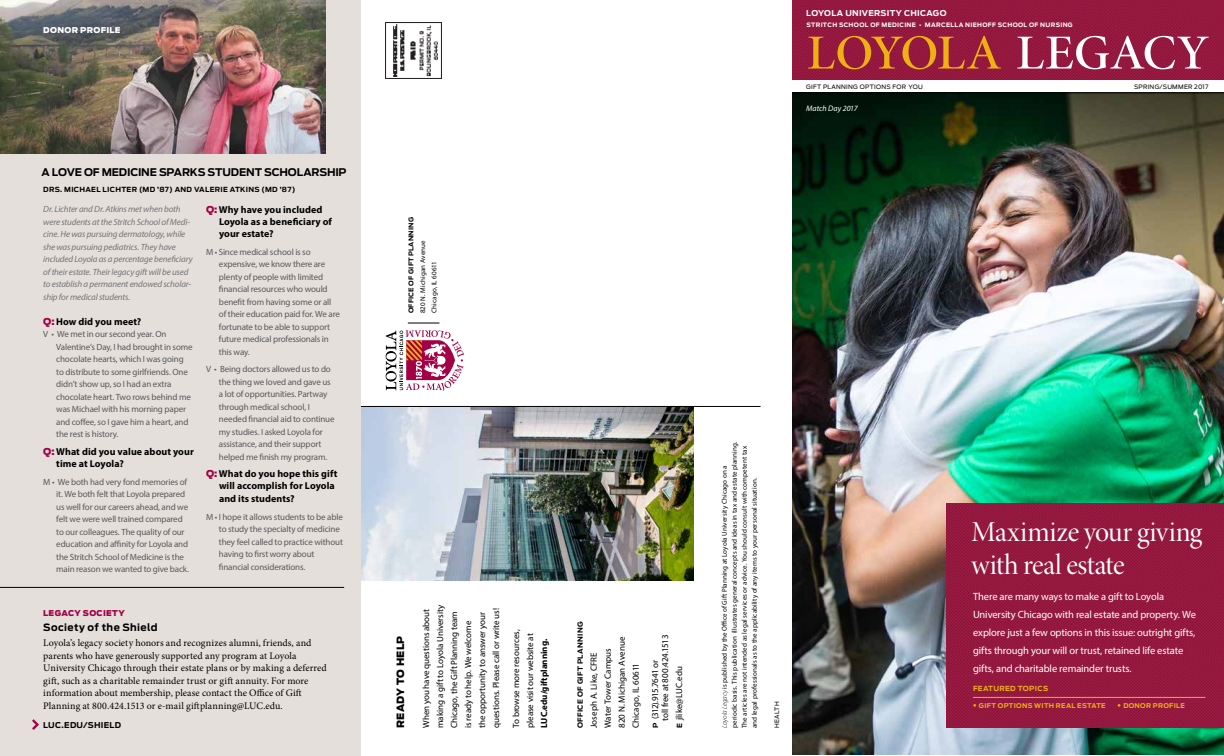
<style>
.page{position:relative;width:1224px;height:756px;background:#fff}
.page>*{position:absolute;margin:0;border:0;box-sizing:border-box;transform-origin:0 0}
.t1{font:71px "Minion Pro Disp";letter-spacing:-.02em;color:#eeb111}
.t2{font:29px/33px "Minion Pro Disp";letter-spacing:-.005em;color:#fff}
.t3{font:10.5px/18px "Myriad Pro";letter-spacing:-.015em;color:#fff}
.t4{font:700 10.5px "Antenna";letter-spacing:-.015em;color:#000}
.t5{font:10px/12.5px "Minion Pro";letter-spacing:.005em;color:#000}
.t6{font:700 10px/12px "Myriad Pro";letter-spacing:.005em;color:#000}
.t7{font:700 10px "Antenna";letter-spacing:.035em;color:#000}
.t8{font:900 10px "Antenna";letter-spacing:.03em;color:#000}
.t9{font:9px/12.5px "Myriad Pro";letter-spacing:-.02em;color:#58595b}
.t10{font:9px/14px "Myriad Pro";letter-spacing:-.005em;color:#000}
.t11{font:italic 9px/12.5px "Myriad Pro";letter-spacing:-.015em;color:#737577}
.t12{font:9px/10px "Myriad Pro";letter-spacing:-.025em;color:#000}
.t13{font:700 9px "Myriad Pro";color:#000}
.t14{font:700 8px "Antenna";letter-spacing:.03em;color:#fff}
.t15{font:700 8px "Antenna";letter-spacing:.035em;color:#000}
.t16{font:900 8px "Antenna";letter-spacing:.035em;color:#a30046}
.t17{font:900 8px "Antenna";letter-spacing:.04em;color:#fff}
.t18{font:italic 8px "Myriad Pro";letter-spacing:.005em;color:#fff}
.t19{font:7px/10px "Myriad Pro";letter-spacing:.01em;color:#000}
.t20{font:700 7px "Antenna";letter-spacing:.04em;color:#000}
.t21{font:700 7px "Antenna";letter-spacing:.04em;color:#eeb111}
.t22{font:700 6.5px "Antenna";letter-spacing:.045em;color:#eeb111}
.t23{font:700 6.5px "Antenna";letter-spacing:.02em;color:#000}
.t24{font:700 6px "Antenna";letter-spacing:.055em;color:#fff}
.t25{font:6px "Antenna";letter-spacing:.045em;color:#000}
.s1{font-family:"Antenna";font-weight:900;font-size:9.5px;color:#a30046}
.s2{color:#fff}
.s3{font-family:"Antenna";font-weight:700;font-size:7px}
.s4{font-weight:300;font-style:italic}
.s5{font-family:"Myriad Pro";font-size:10px}
</style>
<div class="page">
<img style="left:360px;top:407px;width:333px;height:174px">
<hr style="left:360px;top:406px;width:401px;height:1px;background:#000">
<div style="left:0;top:0;width:360px;height:756px;background:#e4dfda"></div>
<img style="left:0;top:0;width:325px;height:153px">
<svg style="left:32px;top:719px;width:7px;height:11px"></svg>
<img style="left:385px;top:22px;width:57px;height:57px">
<svg style="left:386px;top:330px;width:78px;height:61px"></svg>
<hr style="left:408px;top:323px;width:31px;height:1px;background:#000">
<hr style="left:0;top:587px;width:344px;height:1px;background:#000">
<img style="left:792px;top:94px;width:432px;height:661px">
<hr style="left:792px;top:93px;width:432px;height:1px;background:#000">
<img style="left:946px;top:503px;width:278px;height:225px">
<hr style="left:973px;top:697px;width:232px;height:1px;background:#eeb111">
<img style="left:792px;top:0;width:432px;height:80px">
<p class="t17" style="left:43px;top:25px;width:79px">DONOR PROFILE</p>
<p class="t4" style="left:42px;top:165px;width:307px">A LOVE OF MEDICINE SPARKS STUDENT SCHOLARSHIP</p>
<p class="t20" style="left:43px;top:185px;width:254px">DRS. MICHAEL LICHTER (MD ’87) AND VALERIE ATKINS (MD ’87)</p>
<p class="t11" style="left:43px;top:203px;width:151px">Dr. Lichter and Dr. Atkins met when both were students at the Stritch School of Medi&shy;cine. He was pursuing dermatology, while she was pursuing pediatrics. They have included Loyola as a percentage beneficiary of their estate. Their legacy gift will be used to establish a permanent endowed scholar&shy;ship for medical students.</p>
<p class="t6" style="left:43px;top:315px;width:100px"><span class="s1">Q:</span>How did you meet?</p>
<p class="t9" style="left:56px;top:328px;width:138px;text-indent:-13px">V • We met in our second year. On Valentine’s Day, I had brought in some chocolate hearts, which I was going to distribute to some girlfriends. One didn’t show up, so I had an extra chocolate heart. Two rows behind me was Michael with his morning paper and coffee, so I gave him a heart, and the rest is history.</p>
<p class="t6" style="left:56px;top:445px;width:139px;text-indent:-13px"><span class="s1">Q:</span>What did you value about your time at Loyola?</p>
<p class="t9" style="left:56px;top:475px;width:134px;text-indent:-13px">M • We both had very fond memories of it. We both felt that Loyola prepared us well for our careers ahead, and we felt we were well trained compared to our colleagues. The quality of our education and affinity for Loyola and the Stritch School of Medicine is the main reason we wanted to give back.</p>
<p class="t6" style="left:219px;top:203px;width:114px;text-indent:-13px"><span class="s1">Q:</span>Why have you included<br>Loyola as a beneficiary of your estate?</p>
<p class="t9" style="left:219px;top:245px;width:122px;text-indent:-13px">M • Since medical school is so expensive, we know there are plenty of people with limited financial resources who would benefit from having some or all of their education paid for. We are fortunate to be able to support future medical professionals in this way.</p>
<p class="t9" style="left:219px;top:363px;width:117px;text-indent:-13px">V • Being doctors allowed us to do the thing we loved and gave us a lot of opportunities. Partway through medical school, I needed financial aid to continue my studies. I asked Loyola for assistance, and their support helped me finish my program.</p>
<p class="t6" style="left:219px;top:468px;width:120px;text-indent:-13px"><span class="s1">Q:</span>What do you hope this gift will accomplish for Loyola and its students?</p>
<p class="t9" style="left:219px;top:510px;width:126px;text-indent:-13px">M • I hope it allows students to be able to study the specialty of medicine they feel called to practice without having to first worry about financial considerations.</p>
<p class="t16" style="left:43px;top:608px;width:83px">LEGACY SOCIETY</p>
<p class="t7" style="left:43px;top:620px;width:116px">Society of the Shield</p>
<p class="t5" style="left:43px;top:637px;width:285px">Loyola’s legacy society honors and recognizes alumni, friends, and parents who have generously supported any program at Loyola University Chicago through their estate plans or by making a deferred gift, such as a charitable remainder trust or gift annuity. For more information about membership, please contact the Office of Gift Planning at 800.424.1513 or e-mail giftplanning@LUC.edu.</p>
<p class="t15" style="left:43px;top:719px;width:80px">LUC.EDU/SHIELD</p>
<p class="t23" style="left:407px;top:313px;width:98px;rotate:-90deg">OFFICE OF GIFT PLANNING</p>
<p class="t19" style="left:417px;top:313px;width:75px;line-height:11.5px;rotate:-90deg">820 N. Michigan Avenue<br>Chicago, IL 60611</p>
<p class="t14" style="left:806px;top:8px;width:142px">LOYOLA UNIVERSITY CHICAGO</p>
<p class="t24" style="left:806px;top:21px;width:268px">STRITCH SCHOOL OF MEDICINE • MARCELLA NIEHOFF SCHOOL OF NURSING</p>
<h1 class="t1" style="left:806px;top:3px;width:405px">loyola <span class="s2">legacy</span></h1>
<p class="t25" style="left:806px;top:83px;width:118px">GIFT PLANNING OPTIONS FOR YOU</p>
<p class="t25" style="left:1134px;top:83px;width:76px">SPRING/SUMMER 2017</p>
<p class="t18" style="left:806px;top:103px;width:53px">Match Day 2017</p>
<p class="t8" style="left:393px;top:728px;width:94px;rotate:-90deg">READY TO HELP</p>
<p class="t10" style="left:419px;top:728px;width:125px;rotate:-90deg">When you have questions about making a gift to Loyola University<br>Chicago, the Gift Planning team is ready to help. We welcome<br>the opportunity to answer your questions. Please call or write us!</p>
<p class="t10" style="left:509px;top:728px;width:100px;rotate:-90deg">To browse more resources, please visit our website at</p>
<p class="t13" style="left:538px;top:728px;width:91px;rotate:-90deg">LUC.edu/giftplanning.</p>
<p class="t20" style="left:576px;top:728px;width:108px;rotate:-90deg">OFFICE OF GIFT PLANNING</p>
<p class="t10" style="left:587px;top:728px;width:93px;rotate:-90deg">Joseph A. Like, CFRE<br>Water Tower Campus<br>820 N. Michigan Avenue<br>Chicago, IL 60611</p>
<p class="t12" style="left:650px;top:721px;width:88px;rotate:-90deg">(312).915.7641 or<br>toll free at 800.424.1513</p>
<p class="t10" style="left:672px;top:728px;width:63px;rotate:-90deg"><span class="s3">E</span> jlike@LUC.edu</p>
<p class="t20" style="left:651px;top:728px;width:7px;rotate:-90deg">P</p>
<p class="t19" style="left:719px;top:728px;width:288px;rotate:-90deg"><span class="s4">Loyola Legacy</span> is published by the Office of Gift Planning at Loyola University Chicago on a periodic basis. This publication illustrates general concepts and ideas in tax and estate planning.<br>The articles are not intended as legal services or advice. You should consult with competent tax and legal professionals as to the applicability of any items to your personal situation.</p>
<p class="t25" style="left:773px;top:728px;width:28px;rotate:-90deg">HEALTH</p>
<h2 class="t2" style="left:971px;top:516px;width:233px">Maximize your giving with real estate</h2>
<p class="t3" style="left:973px;top:587px;width:224px">There are many ways to make a gift to Loyola University Chicago with real estate and property. We explore just a few options in this issue: outright gifts, gifts through your will or trust, retained life estate gifts, and charitable remainder trusts.</p>
<p class="t21" style="left:973px;top:683px;width:77px">FEATURED TOPICS</p>
<p class="t22" style="left:973px;top:702px;width:213px"><span class="s5">•</span> GIFT OPTIONS WITH REAL ESTATE <span class="s5">•</span> DONOR PROFILE</p>
</div>
